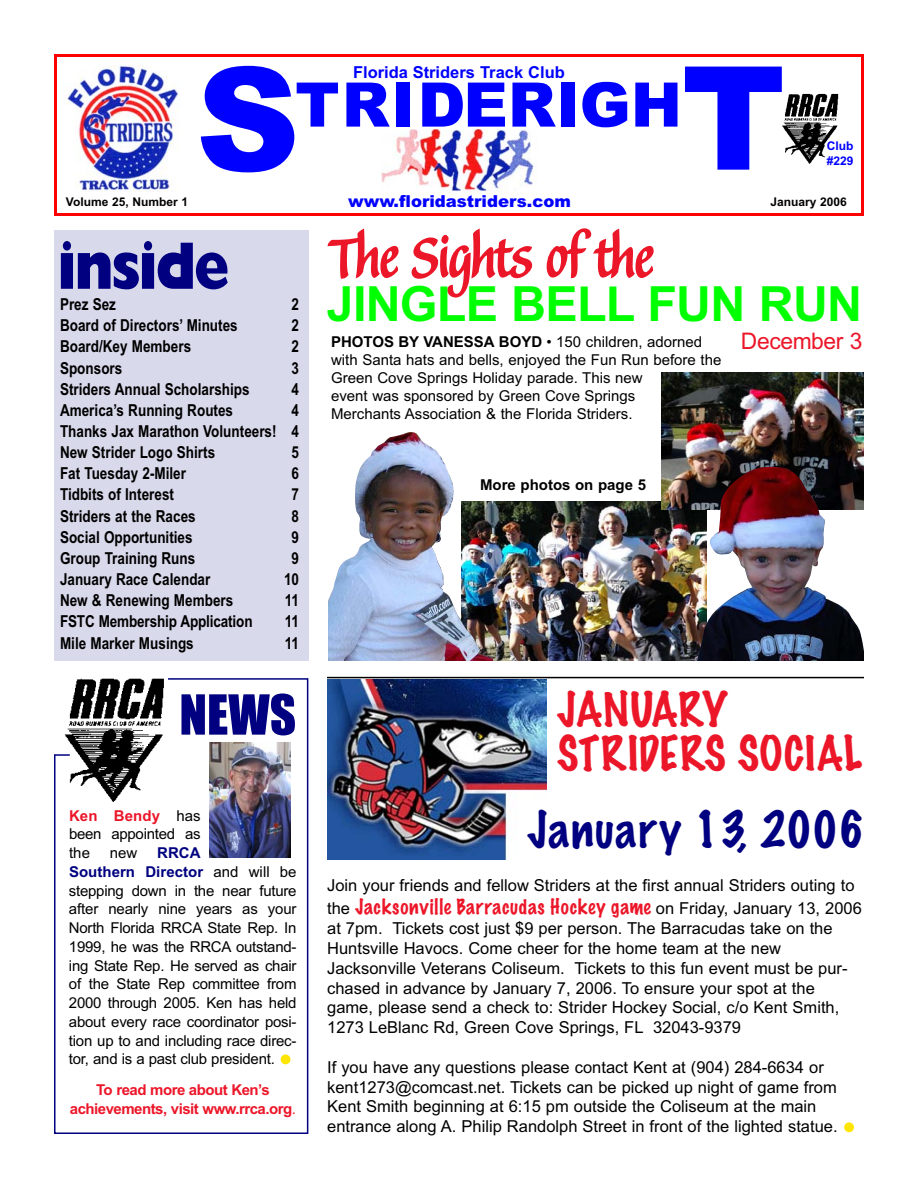
<style>
.page{position:relative;width:918px;height:1188px;background:#fff}
.page>*{position:absolute;margin:0;border:0;box-sizing:border-box;transform-origin:0 0}
.t1{font:900 144px "Arial";color:#00f}
.t2{font:72px "Balzano";letter-spacing:-.015em;color:#ec1629}
.t3{font:800 67.5px "Gill Sans";letter-spacing:-.04em;color:#000080;scale:.87 1}
.t4{font:900 61.5px "Arial";color:#00f}
.t5{font:51px "Impact";color:#000080}
.t6{font:48.6px "Arial Bold MS";letter-spacing:-.015em;color:#0f0}
.t7{font:100 45.9px "Marker Felt";letter-spacing:.03em;color:#000080}
.t8{font:100 43.5px/43.5px "Marker Felt";color:#ec1629}
.t9{font:22.8px "Arial MS";letter-spacing:-.015em;color:#ec1629}
.t10{font:100 19.5px "Marker Felt";letter-spacing:.04em;color:#ec1629}
.t11{font:16.5px/19.8px "Arial MS";color:#000}
.t12{font:700 16.5px/21.1px "Arial Narrow";color:#000;text-align:justify}
.t13{font:16.5px "Arial Bold MS";color:#00f}
.t14{font:900 16.5px "Arial";color:#00f}
.t15{font:15px/18.8px "Arial MS";color:#000}
.t16{font:15px/18.8px "Arial Bold MS";letter-spacing:-.035em;color:#ec1629;text-align:center}
.t17{font:15px/18.8px "Arial Bold MS";letter-spacing:.005em;color:#000080;text-align:center}
.t18{font:15px "Arial Bold MS";color:#000}
.t19{font:15px "Arial Bold MS";letter-spacing:.005em;color:#ec1629}
.t20{font:12px "Arial Bold MS";color:#000}
.t21{font:12px "Arial Bold MS";color:#00f}
.s1{font-family:"Arial MS";color:#000}
.s2{font-family:"Arial MS"}
.s3{font-family:"Arial Bold MS"}
.s4{font-family:"Arial MS";font-weight:400;font-size:16.5px;color:#000}
</style>
<div class="page">
<div style="left:54px;top:230px;width:255px;height:430px;background:#d9d9ec"></div>
<div style="left:54px;top:678px;width:254px;height:456px;border:2px solid #000080"></div>
<div style="left:281px;top:1054px;width:9px;height:10px;background:#ffe602;border-radius:50%"></div>
<img style="left:54px;top:678px;width:114px;height:125px">
<svg style="left:54px;top:754px;width:16px;height:2px"></svg>
<img style="left:210px;top:742px;width:81px;height:115px">
<img style="left:327px;top:680px;width:220px;height:179px">
<div style="left:526px;top:809px;width:363px;height:52px;background:#fff"></div>
<img style="left:493px;top:502px;width:203px;height:159px">
<img style="left:662px;top:373px;width:202px;height:137px">
<img style="left:329px;top:432px;width:164px;height:229px">
<img style="left:696px;top:466px;width:168px;height:195px">
<hr style="left:327px;top:677px;width:537px;height:1px;background:#000">
<div style="left:844px;top:1122px;width:10px;height:10px;background:#ffe602;border-radius:50%"></div>
<img style="left:782px;top:93px;width:57px;height:71px">
<div style="left:54px;top:54px;width:810px;height:162px;border:3px solid #f00"></div>
<img style="left:67px;top:59px;width:111px;height:132px">
<img style="left:381px;top:129px;width:153px;height:64px">
<h1 class="t1" style="left:196px;top:37px;width:105px">S</h1>
<h1 class="t1" style="left:682px;top:36px;width:105px">T</h1>
<p class="t13" style="left:353px;top:63px;width:213px">Florida Striders Track Club</p>
<h3 class="t4" style="left:295px;top:69px;width:388px">TRIDERIGH</h3>
<p class="t21" style="left:827px;top:139px;width:28px">Club</p>
<p class="t21" style="left:827px;top:154px;width:28px">#229</p>
<p class="t20" style="left:66px;top:195px;width:124px">Volume 25, Number 1</p>
<p class="t14" style="left:348px;top:191px;width:224px">www.floridastriders.com</p>
<p class="t20" style="left:770px;top:195px;width:78px">January 2006</p>
<h3 class="t3" style="left:57px;top:240px;width:200px">inside</h3>
<p class="t12" style="left:60px;top:294px;width:58px">Prez Sez</p>
<p class="t12" style="left:292px;top:294px;width:9px">2</p>
<p class="t12" style="left:60px;top:315px;width:179px">Board of Directors’ Minutes</p>
<p class="t12" style="left:292px;top:315px;width:9px">2</p>
<p class="t12" style="left:60px;top:336px;width:133px">Board/Key Members</p>
<p class="t12" style="left:292px;top:336px;width:9px">2</p>
<p class="t12" style="left:60px;top:357px;width:64px">Sponsors</p>
<p class="t12" style="left:292px;top:357px;width:9px">3</p>
<p class="t12" style="left:60px;top:378px;width:191px">Striders Annual Scholarships</p>
<p class="t12" style="left:292px;top:378px;width:9px">4</p>
<p class="t12" style="left:60px;top:400px;width:175px">America’s Running Routes</p>
<p class="t12" style="left:60px;top:400px;width:241px;text-indent:232px">4<br>Thanks Jax Marathon Volunteers! 4<br>New Strider Logo Shirts</p>
<p class="t12" style="left:292px;top:442px;width:9px">5</p>
<p class="t12" style="left:60px;top:463px;width:128px">Fat Tuesday 2-Miler</p>
<p class="t12" style="left:292px;top:463px;width:9px">6</p>
<p class="t12" style="left:60px;top:484px;width:116px">Tidbits of Interest</p>
<p class="t12" style="left:292px;top:484px;width:9px">7</p>
<p class="t12" style="left:60px;top:505px;width:137px">Striders at the Races</p>
<p class="t12" style="left:292px;top:505px;width:9px">8</p>
<p class="t12" style="left:60px;top:526px;width:134px">Social Opportunities</p>
<p class="t12" style="left:292px;top:526px;width:9px">9</p>
<p class="t12" style="left:60px;top:548px;width:137px">Group Training Runs</p>
<p class="t12" style="left:292px;top:548px;width:9px">9</p>
<p class="t12" style="left:60px;top:569px;width:152px">January Race Calendar</p>
<p class="t12" style="left:284px;top:569px;width:17px">10</p>
<p class="t12" style="left:60px;top:590px;width:175px">New &amp; Renewing Members</p>
<p class="t12" style="left:285px;top:590px;width:16px">11</p>
<p class="t12" style="left:60px;top:611px;width:194px">FSTC Membership Application</p>
<p class="t12" style="left:285px;top:611px;width:16px">11</p>
<p class="t12" style="left:60px;top:632px;width:135px">Mile Marker Musings</p>
<p class="t12" style="left:285px;top:632px;width:16px">11</p>
<h3 class="t5" style="left:179px;top:687px;width:118px">NEWS</h3>
<p class="t19" style="left:69px;top:807px;width:133px">Ken Bendy <span class="s1">has</span></p>
<p class="t15" style="left:69px;top:825px;width:133px">been appointed as the</p>
<p class="t17" style="left:69px;top:844px;width:229px">RRCA<br>Southern Director <span class="s1">and will be</span></p>
<p class="t15" style="left:69px;top:881px;width:229px;text-align:justify">stepping down in the near future after nearly nine years as your North Florida RRCA State Rep. In 1999, he was the RRCA outstand&shy;ing State Rep. He served as chair of the State Rep committee from 2000 through 2005. Ken has held about every race coordinator posi&shy;tion up to and including race direc&shy;tor, and is a past club president.</p>
<p class="t16" style="left:70px;top:1081px;width:228px">To read more about Ken’s achievements, visit www.rrca.org<span class="s2">.</span></p>
<p class="t15" style="left:110px;top:844px;width:29px">new</p>
<h2 class="t2" style="left:329px;top:231px;width:325px">The Sights of the</h2>
<h3 class="t6" style="left:327px;top:275px;width:537px">JINGLE BELL FUN RUN</h3>
<h3 class="t9" style="left:741px;top:328px;width:123px">December 3</h3>
<p class="t15" style="left:331px;top:333px;width:392px;line-height:18px"><span class="s3">PHOTOS BY VANESSA BOYD</span> • 150 children, adorned with Santa hats and bells, enjoyed the Fun Run before the Green Cove Springs Holiday parade. This new<br>event was sponsored by Green Cove Springs<br>Merchants Association &amp; the Florida Striders.</p>
<p class="t18" style="left:480px;top:476px;width:167px">More photos on page 5</p>
<h3 class="t8" style="left:557px;top:690px;width:306px">JANUARY<br>STRIDERS SOCIAL</h3>
<h3 class="t7" style="left:527px;top:808px;width:339px">January 13, 2006</h3>
<p class="t11" style="left:327px;top:875px;width:529px">Join your friends and fellow Striders at the first annual Striders outing to</p>
<p class="t10" style="left:327px;top:897px;width:536px"><span class="s4">the</span> Jacksonville Barracudas Hockey game <span class="s4">on Friday, January 13, 2006</span></p>
<p class="t11" style="left:327px;top:919px;width:522px">at 7pm. Tickets cost just $9 per person. The Barracudas take on the Huntsville Havocs. Come cheer for the home team at the new Jacksonville Veterans Coliseum. Tickets to this fun event must be pur&shy;chased in advance by January 7, 2006. To ensure your spot at the game, please send a check to: Strider Hockey Social, c/o Kent Smith, 1273 LeBlanc Rd, Green Cove Springs, FL 32043-9379</p>
<p class="t11" style="left:327px;top:1057px;width:512px">If you have any questions please contact Kent at (904) 284-6634 or kent1273@comcast.net. Tickets can be picked up night of game from Kent Smith beginning at 6:15 pm outside the Coliseum at the main entrance along A. Philip Randolph Street in front of the lighted statue.</p>
</div>
